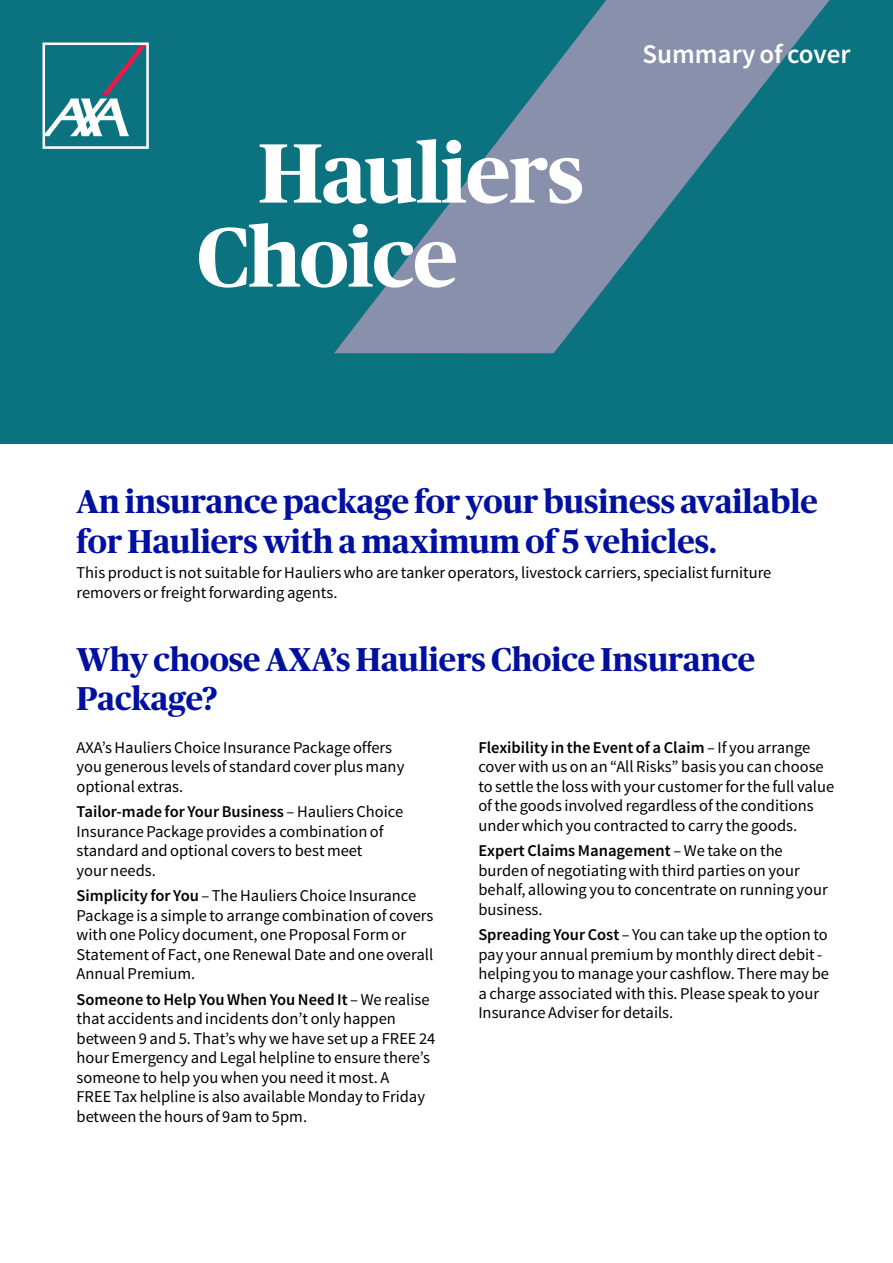
<style>
.page{position:relative;width:893px;height:1263px;background:#fff}
.page>*{position:absolute;margin:0;border:0;box-sizing:border-box;transform-origin:0 0}
.t1{font:700 84px/84px "Publico Headline";letter-spacing:-.01em;color:#fff}
.t2{font:700 33px/39.6px "Publico Headline";color:#00109f}
.t3{font:600 27px "Source Sans Pro";color:#fff}
.t4{font:16.5px/19.5px "Source Sans Pro";color:#000}
.s1{font-weight:600}
</style>
<div class="page">
<div style="left:0;top:0;width:893px;height:443px;background:#0b7380"></div>
<svg style="left:334px;top:0;width:495px;height:353px"></svg>
<svg style="left:43px;top:43px;width:106px;height:106px"></svg>
<h1 class="t1" style="left:197px;top:126px;width:388px;text-indent:61px">Hauliers<br>Choice</h1>
<h3 class="t3" style="left:642px;top:37px;width:210px">Summary of cover</h3>
<h2 class="t2" style="left:77px;top:480px;width:743px">An insurance package for your business available for Hauliers with a maximum of 5 vehicles.</h2>
<p class="t4" style="left:77px;top:563px;width:696px">This product is not suitable for Hauliers who are tanker operators, livestock carriers, specialist furniture removers or freight forwarding agents.</p>
<h2 class="t2" style="left:77px;top:637px;width:680px">Why choose AXA’s Hauliers Choice Insurance<br>Package?</h2>
<p class="t4" style="left:77px;top:738px;width:329px">AXA’s Hauliers Choice Insurance Package offers you generous levels of standard cover plus many optional extras.</p>
<p class="t4" style="left:77px;top:802px;width:328px"><span class="s1">Tailor-made for Your Business</span> – Hauliers Choice Insurance Package provides a combination of standard and optional covers to best meet<br>your needs.</p>
<p class="t4" style="left:77px;top:886px;width:358px"><span class="s1">Simplicity for You</span> – The Hauliers Choice Insurance Package is a simple to arrange combination of covers with one Policy document, one Proposal Form or Statement of Fact, one Renewal Date and one overall Annual Premium.</p>
<p class="t4" style="left:77px;top:990px;width:360px"><span class="s1">Someone to Help You When You Need It</span> – We realise that accidents and incidents don’t only happen between 9 and 5. That’s why we have set up a FREE 24 hour Emergency and Legal helpline to ensure there’s someone to help you when you need it most. A<br>FREE Tax helpline is also available Monday to Friday between the hours of 9am to 5pm.</p>
<p class="t4" style="left:478px;top:738px;width:357px"><span class="s1">Flexibility in the Event of a Claim</span> – If you arrange cover with us on an “All Risks” basis you can choose to settle the loss with your customer for the full value of the goods involved regardless of the conditions under which you contracted to carry the goods.</p>
<p class="t4" style="left:478px;top:841px;width:351px"><span class="s1">Expert Claims Management</span> – We take on the burden of negotiating with third parties on your behalf, allowing you to concentrate on running your business.</p>
<p class="t4" style="left:478px;top:925px;width:352px"><span class="s1">Spreading Your Cost</span> – You can take up the option to pay your annual premium by monthly direct debit - helping you to manage your cashflow. There may be a charge associated with this. Please speak to your Insurance Adviser for details.</p>
</div>
